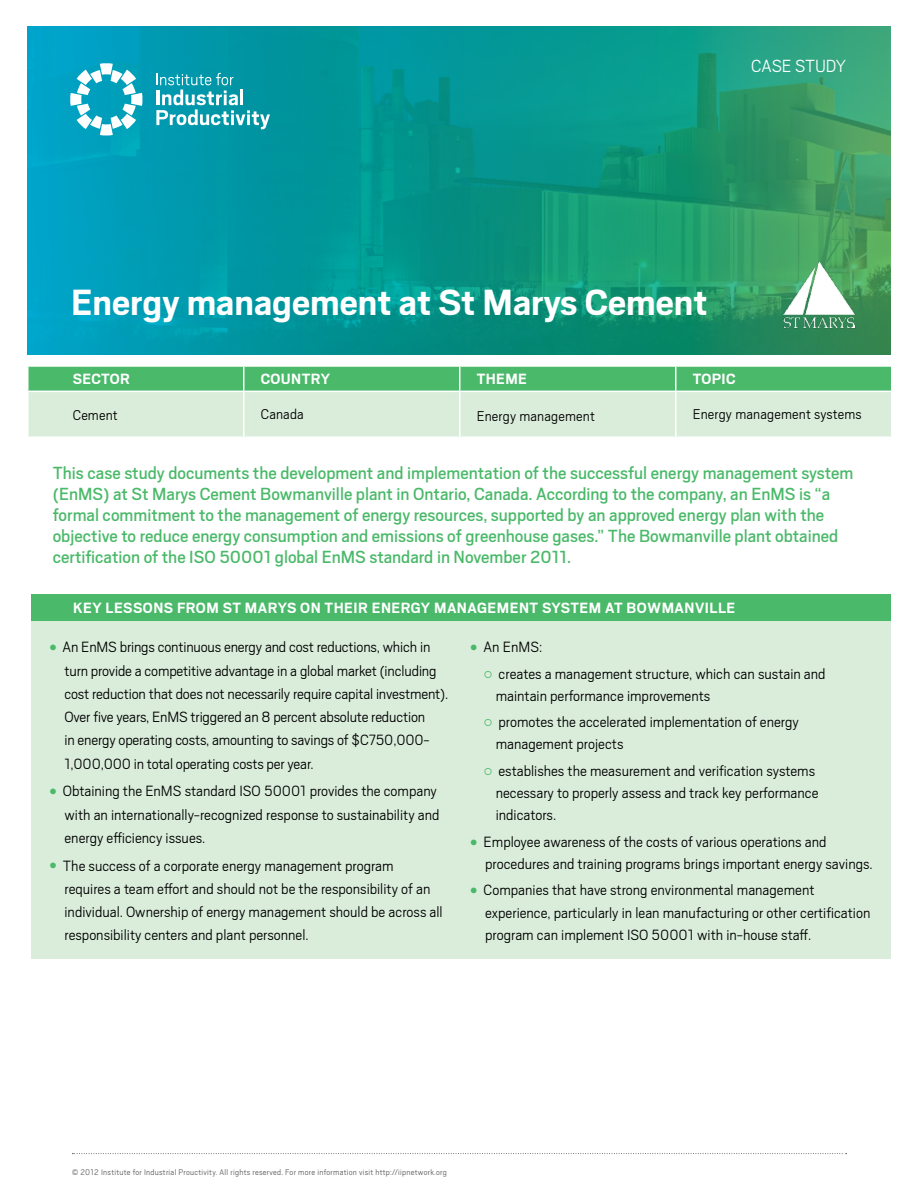
<style>
.page{position:relative;width:918px;height:1188px;background:#fff}
.page>*{position:absolute;margin:0;border:0;box-sizing:border-box;transform-origin:0 0}
.t1{font:700 40.5px "Scout";color:#fff}
.t2{font:19.5px/21px "Scout";color:#4ab969}
.t3{font:300 19.5px "Scout";letter-spacing:-.01em;color:#fff}
.t4{font:300 16.5px/23.2px "Scout";color:#000}
.t5{font:700 16.5px "Scout";letter-spacing:.025em;color:#fff}
.t6{font:300 15.75px "Scout";letter-spacing:.01em;color:#000}
.t7{font:300 9px "Scout";letter-spacing:.03em;color:#58595b}
.s1{color:#4ab969}
</style>
<div class="page">
<svg style="left:27px;top:26px;width:864px;height:329px;background:#0e998f"></svg>
<svg style="left:27px;top:366px;width:865px;height:71px;background:#abdcb6"></svg>
<hr style="left:460px;top:391px;width:216px;height:1px;background:#fff">
<svg style="left:156px;top:73px;width:114px;height:56px"></svg>
<svg style="left:70px;top:63px;width:73px;height:73px"></svg>
<div style="left:32px;top:621px;width:859px;height:337px;background:#daeddb"></div>
<div style="left:32px;top:594px;width:859px;height:27px;background:#4ab969"></div>
<svg style="left:72px;top:1153px;width:775px;height:1px"></svg>
<img style="left:783px;top:262px;width:72px;height:67px">
<p class="t3" style="left:751px;top:53px;width:96px">Case St udy</p>
<h1 class="t1" style="left:71px;top:276px;width:638px">ENERGY MANAGEMENT AT ST MARYS CEMENT</h1>
<p class="t5" style="left:73px;top:368px;width:59px">SECTOR</p>
<p class="t5" style="left:261px;top:368px;width:71px">COUNTRY</p>
<p class="t5" style="left:477px;top:368px;width:52px">THEME</p>
<p class="t5" style="left:693px;top:368px;width:44px">TOPIC</p>
<p class="t6" style="left:73px;top:404px;width:47px">Cement</p>
<p class="t6" style="left:261px;top:404px;width:45px">Canada</p>
<p class="t6" style="left:477px;top:406px;width:120px">Energy management</p>
<p class="t6" style="left:693px;top:404px;width:170px">Energy management systems</p>
<p class="t2" style="left:53px;top:462px;width:802px">This case study documents the development and implementation of the successful energy management system (EnMS) at St Marys Cement Bowmanville plant in Ontario, Canada. According to the company, an EnMS is “a formal commitment to the management of energy resources, supported by an approved energy plan with the objective to reduce energy consumption and emissions of greenhouse gases.” The Bowmanville plant obtained certification of the ISO 50001 global EnMS standard in November 2011.</p>
<p class="t5" style="left:73px;top:597px;width:52px">KEY LESSONS</p>
<p class="t5" style="left:177px;top:597px;width:21px">FROM</p>
<p class="t5" style="left:223px;top:597px;width:56px">ST MARYS</p>
<p class="t5" style="left:300px;top:597px;width:34px">ON THEIR</p>
<p class="t5" style="left:372px;top:597px;width:11px">ENER</p>
<p class="t5" style="left:411px;top:597px;width:88px">GY MANAGEMENT</p>
<p class="t5" style="left:542px;top:597px;width:11px">SYSTEM</p>
<p class="t5" style="left:605px;top:597px;width:130px">AT BOWMANVILLE</p>
<p class="t4" style="left:64px;top:635px;width:385px;text-indent:-15px"><span class="s1">●</span> An EnMS brings continuous energy and cost reductions, which in turn provide a competitive advantage in a global market (including cost reduction that does not necessarily require capital investment).<br>Over five years, EnMS triggered an 8 percent absolute reduction<br>in energy operating costs, amounting to savings of $C750,000- 1,000,000 in total operating costs per year.</p>
<p class="t4" style="left:65px;top:779px;width:377px;text-indent:-15px"><span class="s1">●</span> Obtaining the EnMS standard ISO 50001 provides the company with an internationally-recognized response to sustainability and energy efficiency issues.</p>
<p class="t4" style="left:65px;top:853px;width:380px;text-indent:-15px"><span class="s1">●</span> The success of a corporate energy management program requires a team effort and should not be the responsibility of an individual. Ownership of energy management should be across all responsibility centers and plant personnel.</p>
<p class="t4" style="left:470px;top:635px;width:73px"><span class="s1">●</span> An EnMS:</p>
<p class="t4" style="left:496px;top:662px;width:331px;line-height:22.2px;text-indent:-12px"><span class="s1">○○</span> creates a management structure, which can sustain and maintain performance improvements</p>
<p class="t4" style="left:496px;top:710px;width:305px;line-height:22.2px;text-indent:-12px"><span class="s1">○○</span> promotes the accelerated implementation of energy management projects</p>
<p class="t4" style="left:496px;top:759px;width:324px;line-height:22.2px;text-indent:-12px"><span class="s1">○○</span> establishes the measurement and verification systems necessary to properly assess and track key performance indicators.</p>
<p class="t4" style="left:485px;top:830px;width:389px;line-height:22.2px;text-indent:-15px"><span class="s1">●</span> Employee awareness of the costs of various operations and procedures and training programs brings important energy savings.</p>
<p class="t4" style="left:485px;top:878px;width:387px;line-height:22.2px;text-indent:-15px"><span class="s1">●</span> Companies that have strong environmental management experience, particularly in lean manufacturing or other certification program can implement ISO 50001 with in-house staff.</p>
<p class="t7" style="left:72px;top:1166px;width:376px">© 2012 Institute for Industrial Prouctivity. All rights reserved. For more information visit http://iipnetwork.org</p>
</div>
